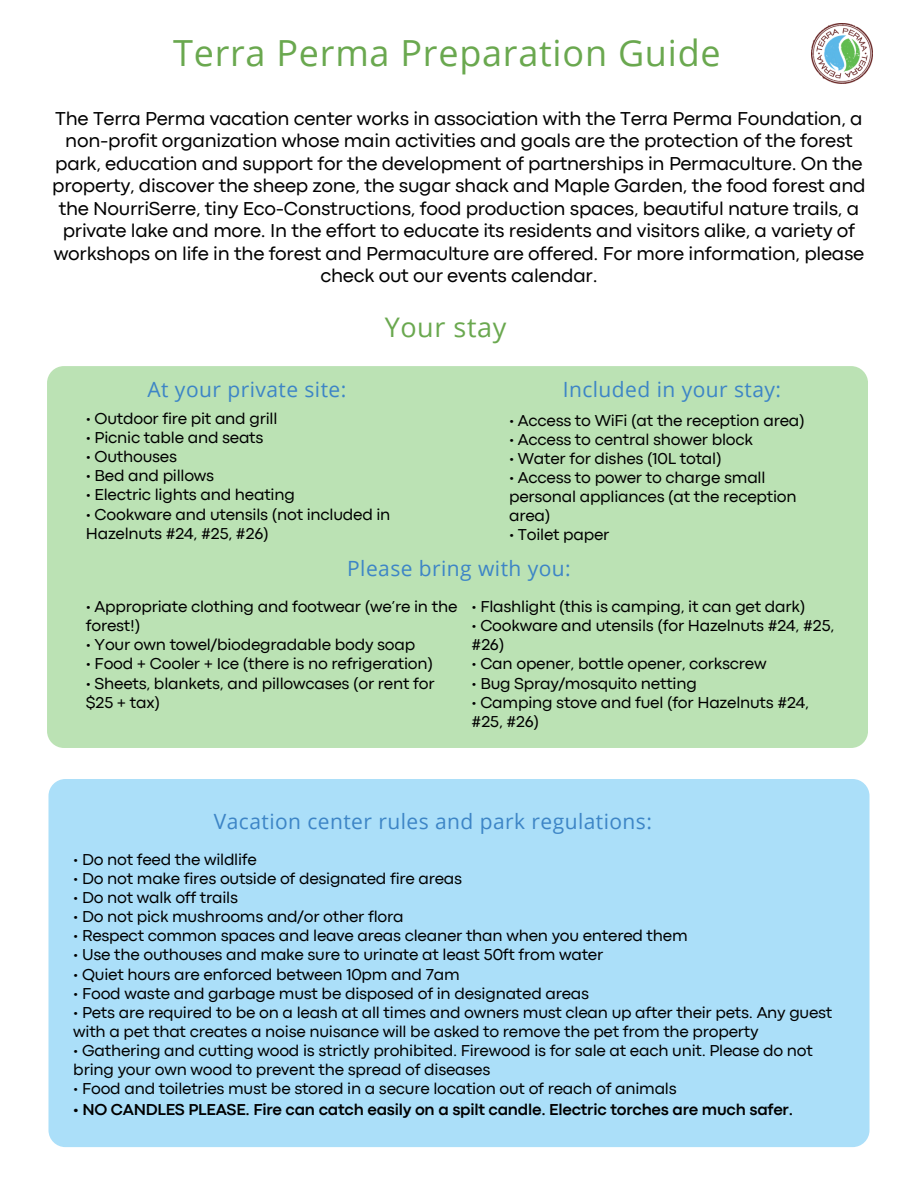
<style>
.page{position:relative;width:918px;height:1188px;background:#fff}
.page>*{position:absolute;margin:0;border:0;box-sizing:border-box;transform-origin:0 0}
.t1{font:36px "Open Sans";letter-spacing:.02em;color:#6aa84f}
.t2{font:27px "Open Sans";letter-spacing:.02em;color:#6aa84f}
.t3{font:21px "Open Sans";letter-spacing:.02em;color:#3d85c6}
.t4{font:19.5px/22.5px "Codec Pro";letter-spacing:-.015em;color:#000;text-align:center}
.t5{font:16.5px/19.2px "Codec Pro";letter-spacing:-.015em;color:#000}
.t6{font:700 16.5px "Codec Pro";letter-spacing:-.015em;color:#000}
</style>
<div class="page">
<img style="left:811px;top:23px;width:61px;height:61px">
<div style="left:47px;top:366px;width:821px;height:382px;background:#bbe2b4;border-radius:17px"></div>
<div style="left:48px;top:779px;width:822px;height:368px;background:#abdff9;border-radius:17px"></div>
<h1 class="t1" style="left:173px;top:27px;width:549px">Terra Perma Preparation Guide</h1>
<p class="t4" style="left:52px;top:108px;width:815px">The Terra Perma vacation center works in association with the Terra Perma Foundation, a non-profit organization whose main activities and goals are the protection of the forest park, education and support for the development of partnerships in Permaculture. On the property, discover the sheep zone, the sugar shack and Maple Garden, the food forest and the NourriSerre, tiny Eco-Constructions, food production spaces, beautiful nature trails, a private lake and more. In the effort to educate its residents and visitors alike, a variety of workshops on life in the forest and Permaculture are offered. For more information, please check out our events calendar.</p>
<p class="t2" style="left:385px;top:308px;width:123px">Your stay</p>
<h3 class="t3" style="left:147px;top:374px;width:200px">At your private site:</h3>
<h2 class="t3" style="left:563px;top:374px;width:220px">Included in your stay:</h2>
<p class="t5" style="left:86px;top:410px;width:193px">• Outdoor fire pit and grill</p>
<p class="t5" style="left:86px;top:429px;width:179px">• Picnic table and seats</p>
<p class="t5" style="left:86px;top:448px;width:93px">• Outhouses</p>
<p class="t5" style="left:86px;top:467px;width:130px">• Bed and pillows</p>
<p class="t5" style="left:86px;top:487px;width:211px">• Electric lights and heating</p>
<p class="t5" style="left:86px;top:506px;width:306px">• Cookware and utensils (not included in<br>Hazelnuts #24, #25, #26)</p>
<p class="t5" style="left:509px;top:412px;width:297px">• Access to WiFi (at the reception area)</p>
<p class="t5" style="left:509px;top:431px;width:246px">• Access to central shower block</p>
<p class="t5" style="left:509px;top:450px;width:214px">• Water for dishes (10L total)</p>
<p class="t5" style="left:509px;top:469px;width:289px">• Access to power to charge small personal appliances (at the reception area)</p>
<p class="t5" style="left:509px;top:526px;width:102px">• Toilet paper</p>
<h3 class="t3" style="left:347px;top:554px;width:225px">Please bring with you:</h3>
<h3 class="t5" style="left:86px;top:598px;width:373px">• Appropriate clothing and footwear (we’re in the forest!)</h3>
<p class="t5" style="left:86px;top:636px;width:331px">• Your own towel/biodegradable body soap</p>
<p class="t5" style="left:86px;top:656px;width:349px">• Food + Cooler + Ice (there is no refrigeration)</p>
<p class="t5" style="left:86px;top:675px;width:350px">• Sheets, blankets, and pillowcases (or rent for $25 + tax)</p>
<p class="t5" style="left:472px;top:598px;width:335px">• Flashlight (this is camping, it can get dark)</p>
<p class="t5" style="left:472px;top:617px;width:364px">• Cookware and utensils (for Hazelnuts #24, #25, #26)</p>
<p class="t5" style="left:472px;top:656px;width:296px">• Can opener, bottle opener, corkscrew</p>
<p class="t5" style="left:472px;top:675px;width:227px">• Bug Spray/mosquito netting</p>
<p class="t5" style="left:472px;top:694px;width:339px">• Camping stove and fuel (for Hazelnuts #24, #25, #26)</p>
<h3 class="t3" style="left:214px;top:806px;width:440px">Vacation center rules and park regulations:</h3>
<p class="t5" style="left:73px;top:851px;width:185px">• Do not feed the wildlife</p>
<p class="t5" style="left:73px;top:870px;width:390px">• Do not make fires outside of designated fire areas</p>
<p class="t5" style="left:73px;top:889px;width:166px">• Do not walk off trails</p>
<p class="t5" style="left:73px;top:908px;width:332px">• Do not pick mushrooms and/or other flora</p>
<p class="t5" style="left:73px;top:927px;width:616px">• Respect common spaces and leave areas cleaner than when you entered them</p>
<p class="t5" style="left:73px;top:947px;width:532px">• Use the outhouses and make sure to urinate at least 50ft from water</p>
<h3 class="t5" style="left:73px;top:966px;width:388px">• Quiet hours are enforced between 10pm and 7am</h3>
<p class="t5" style="left:73px;top:985px;width:517px">• Food waste and garbage must be disposed of in designated areas</p>
<p class="t5" style="left:73px;top:1004px;width:761px">• Pets are required to be on a leash at all times and owners must clean up after their pets. Any guest with a pet that creates a noise nuisance will be asked to remove the pet from the property</p>
<p class="t5" style="left:73px;top:1042px;width:741px">• Gathering and cutting wood is strictly prohibited. Firewood is for sale at each unit. Please do not bring your own wood to prevent the spread of diseases</p>
<p class="t5" style="left:73px;top:1080px;width:605px">• Food and toiletries must be stored in a secure location out of reach of animals</p>
<p class="t6" style="left:73px;top:1103px;width:721px">• NO CANDLES PLEASE. Fire can catch easily on a spilt candle. Electric torches are much safer.</p>
</div>
